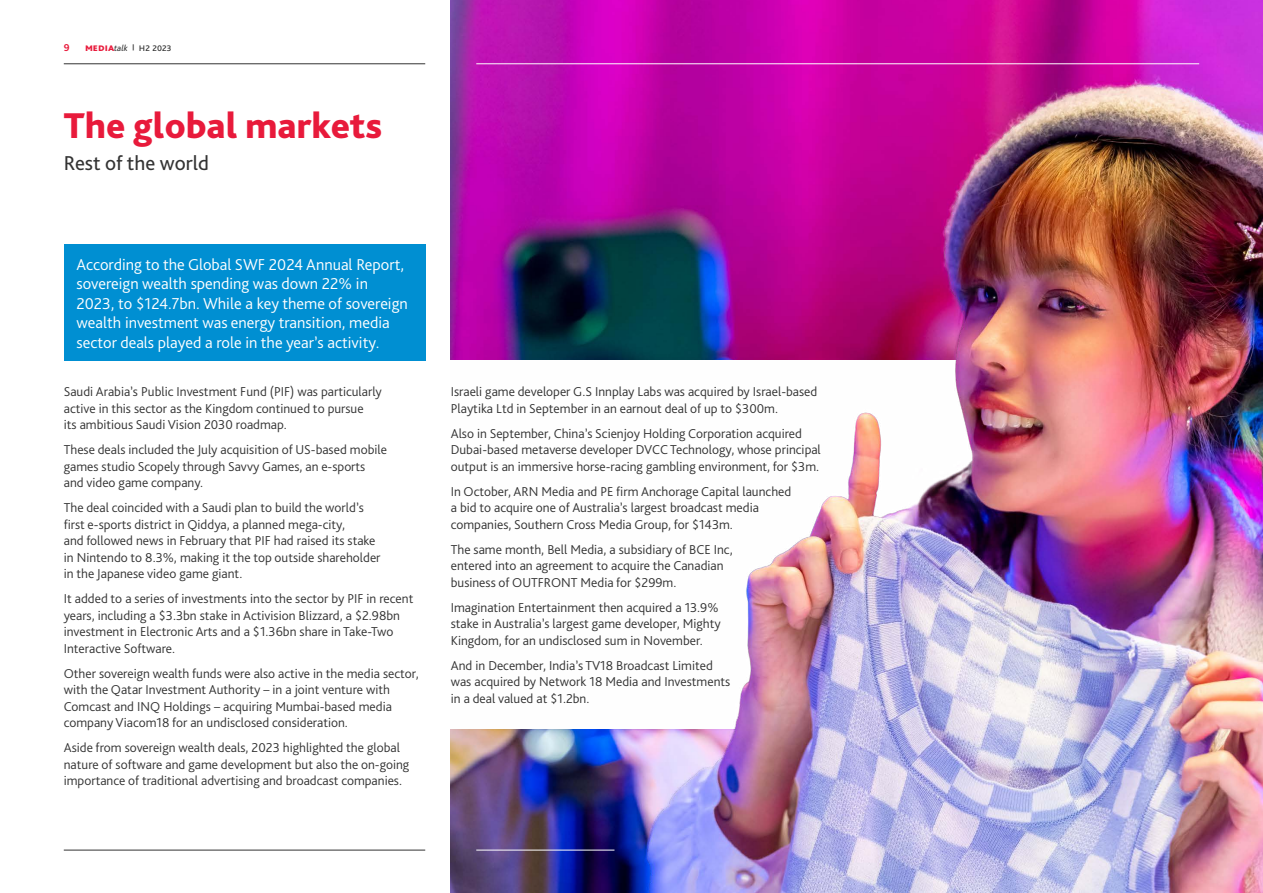
<style>
.page{position:relative;width:1263px;height:893px;background:#fff}
.page>*{position:absolute;margin:0;border:0;box-sizing:border-box;transform-origin:0 0}
.t1{font:800 37.5px "Bliss Pro";color:#e81a3b}
.t2{font:21px "Bliss Pro";color:#333}
.t3{font:300 16.5px/19.5px "Bliss Pro";color:#fff}
.t4{font:300 13.5px/16.5px "Bliss Pro";color:#333}
.t5{font:10.5px "Bliss Pro";color:#333}
.t6{font:700 10.5px "Bliss Pro";color:#e81a3b}
.s1{font-weight:800;color:#e81a3b}
.s2{font-style:italic;font-size:9px}
.s3{font-weight:800;font-size:6px}
</style>
<div class="page">
<img style="left:451px;top:0;width:812px;height:893px">
<img style="left:451px;top:361px;width:812px;height:368px">
<div style="left:64px;top:244px;width:361px;height:117px;background:#008fd2"></div>
<hr style="left:64px;top:850px;width:361px;height:1px;background:#333">
<hr style="left:476px;top:850px;width:138px;height:1px;background:#fff">
<hr style="left:64px;top:63px;width:361px;height:1px;background:#333">
<hr style="left:476px;top:63px;width:723px;height:1px;background:#fff">
<p class="t6" style="left:64px;top:40px;width:7px">9</p>
<p class="t5" style="left:85px;top:40px;width:88px"><span class="s1">media</span><span class="s2">talk</span> <span class="s3">|</span> H2 2023</p>
<h1 class="t1" style="left:64px;top:103px;width:320px">The global markets</h1>
<h2 class="t2" style="left:64px;top:150px;width:147px">Rest of the world</h2>
<p class="t3" style="left:77px;top:254px;width:333px">According to the Global SWF 2024 Annual Report, sovereign wealth spending was down 22% in 2023, to $124.7bn. While a key theme of sovereign wealth investment was energy transition, media sector deals played a role in the year’s activity.</p>
<p class="t4" style="left:64px;top:383px;width:320px">Saudi Arabia’s Public Investment Fund (PIF) was particularly active in this sector as the Kingdom continued to pursue<br>its ambitious Saudi Vision 2030 roadmap.</p>
<p class="t4" style="left:64px;top:441px;width:325px">These deals included the July acquisition of US-based mobile games studio Scopely through Savvy Games, an e-sports and video game company.</p>
<p class="t4" style="left:64px;top:499px;width:318px">The deal coincided with a Saudi plan to build the world’s first e-sports district in Qiddya, a planned mega-city,<br>and followed news in February that PIF had raised its stake in Nintendo to 8.3%, making it the top outside shareholder in the Japanese video game giant.</p>
<p class="t4" style="left:64px;top:590px;width:351px">It added to a series of investments into the sector by PIF in recent years, including a $3.3bn stake in Activision Blizzard, a $2.98bn investment in Electronic Arts and a $1.36bn share in Take-Two Interactive Software.</p>
<p class="t4" style="left:64px;top:665px;width:356px">Other sovereign wealth funds were also active in the media sector, with the Qatar Investment Authority – in a joint venture with Comcast and INQ Holdings – acquiring Mumbai-based media company Viacom18 for an undisclosed consideration.</p>
<p class="t4" style="left:64px;top:739px;width:347px">Aside from sovereign wealth deals, 2023 highlighted the global nature of software and game development but also the on-going importance of traditional advertising and broadcast companies.</p>
<p class="t4" style="left:451px;top:383px;width:368px">Israeli game developer G.S Innplay Labs was acquired by Israel-based<br>Playtika Ltd in September in an earnout deal of up to $300m.</p>
<p class="t4" style="left:451px;top:425px;width:372px">Also in September, China’s Scienjoy Holding Corporation acquired<br>Dubai-based metaverse developer DVCC Technology, whose principal output is an immersive horse-racing gambling environment, for $3m.</p>
<p class="t4" style="left:451px;top:483px;width:342px">In October, ARN Media and PE firm Anchorage Capital launched a bid to acquire one of Australia’s largest broadcast media companies, Southern Cross Media Group, for $143m.</p>
<p class="t4" style="left:451px;top:541px;width:283px">The same month, Bell Media, a subsidiary of BCE Inc, entered into an agreement to acquire the Canadian business of OUTFRONT Media for $299m.</p>
<p class="t4" style="left:451px;top:599px;width:272px">Imagination Entertainment then acquired a 13.9% stake in Australia’s largest game developer, Mighty<br>Kingdom, for an undisclosed sum in November.</p>
<p class="t4" style="left:451px;top:657px;width:281px">And in December, India’s TV18 Broadcast Limited was acquired by Network 18 Media and Investments in a deal valued at $1.2bn.</p>
</div>
